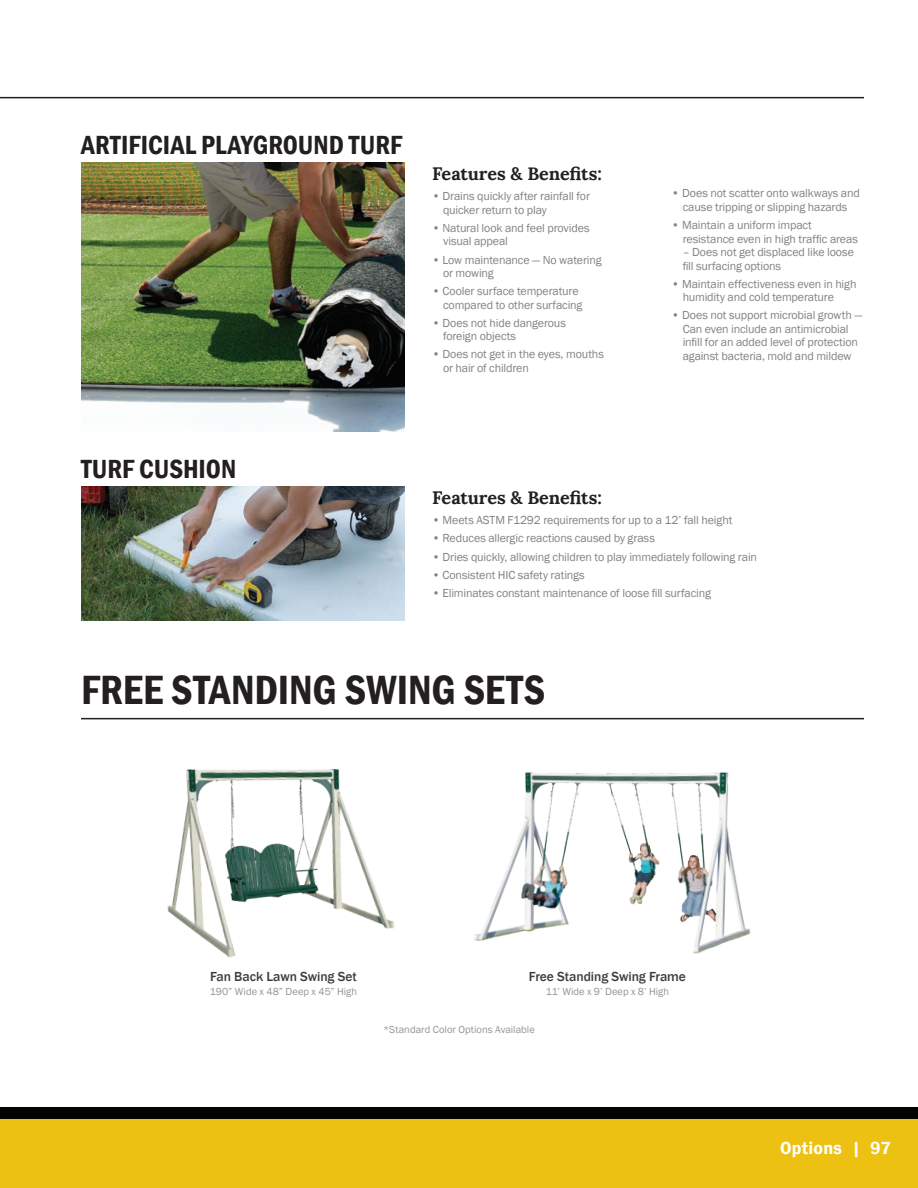
<style>
.page{position:relative;width:918px;height:1188px;background:#fff}
.page>*{position:absolute;margin:0;border:0;box-sizing:border-box;transform-origin:0 0}
.t1{font:600 condensed 42px "Franklin Gothic";letter-spacing:-.005em;color:#231f20}
.t2{font:600 condensed 27px "Franklin Gothic";color:#231f20}
.t3{font:700 18px "Lora";letter-spacing:-.005em;color:#231f20}
.t4{font:600 18px "Franklin Gothic";letter-spacing:.015em;color:#fff}
.t5{font:500 13.5px "Franklin Gothic";letter-spacing:-.005em;color:#3e3e3f}
.t6{font:12px/13.5px "Franklin Gothic";letter-spacing:-.01em;color:#808285}
.t7{font:10.5px "Franklin Gothic";letter-spacing:.005em;color:#939598}
</style>
<div class="page">
<div style="left:0;top:1107px;width:918px;height:81px;background:#ecc111"></div>
<div style="left:0;top:1107px;width:918px;height:11px;background:#040503"></div>
<hr style="left:0;top:97px;width:864px;height:1px;background:#231f20">
<img style="left:81px;top:162px;width:324px;height:270px">
<img style="left:81px;top:486px;width:324px;height:135px">
<hr style="left:81px;top:718px;width:783px;height:1px;background:#231f20">
<img style="left:167px;top:769px;width:228px;height:189px">
<img style="left:474px;top:772px;width:277px;height:182px">
<h2 class="t2" style="left:81px;top:127px;width:323px">ARTIFICIAL PLAYGROUND TURF</h2>
<h3 class="t3" style="left:432px;top:158px;width:171px">Features &amp; Benefits:</h3>
<p class="t6" style="left:443px;top:190px;width:148px;text-indent:-11px">• Drains quickly after rainfall for quicker return to play</p>
<p class="t6" style="left:443px;top:221px;width:148px;text-indent:-11px">• Natural look and feel provides visual appeal</p>
<p class="t6" style="left:443px;top:253px;width:160px;text-indent:-11px">• Low maintenance — No watering or mowing</p>
<p class="t6" style="left:443px;top:285px;width:141px;text-indent:-11px">• Cooler surface temperature compared to other surfacing</p>
<p class="t6" style="left:443px;top:316px;width:124px;text-indent:-11px">• Does not hide dangerous foreign objects</p>
<p class="t6" style="left:443px;top:348px;width:162px;text-indent:-11px">• Does not get in the eyes, mouths or hair of children</p>
<p class="t6" style="left:672px;top:187px;width:190px;text-align:center">• Does not scatter onto walkways and cause tripping or slipping hazards</p>
<p class="t6" style="left:683px;top:219px;width:177px;text-indent:-11px">• Maintain a uniform impact resistance even in high traffic areas</p>
<p class="t6" style="left:683px;top:246px;width:173px">– Does not get displaced like loose fill surfacing options</p>
<p class="t6" style="left:683px;top:277px;width:175px;text-indent:-11px">• Maintain effectiveness even in high humidity and cold temperature</p>
<p class="t6" style="left:672px;top:309px;width:192px;text-align:center">• Does not support microbial growth — Can even include an antimicrobial<br>infill for an added level of protection against bacteria, mold and mildew</p>
<h2 class="t2" style="left:81px;top:451px;width:157px">TURF CUSHION</h2>
<h3 class="t3" style="left:432px;top:482px;width:171px">Features &amp; Benefits:</h3>
<p class="t6" style="left:432px;top:514px;width:302px">• Meets ASTM F1292 requirements for up to a 12’ fall height</p>
<p class="t6" style="left:432px;top:532px;width:224px">• Reduces allergic reactions caused by grass</p>
<p class="t6" style="left:432px;top:550px;width:327px">• Dries quickly, allowing children to play immediately following rain</p>
<p class="t6" style="left:432px;top:568px;width:154px">• Consistent HIC safety ratings</p>
<p class="t6" style="left:432px;top:586px;width:281px">• Eliminates constant maintenance of loose fill surfacing</p>
<h1 class="t1" style="left:81px;top:662px;width:466px">FREE STANDING SWING SETS</h1>
<p class="t5" style="left:210px;top:969px;width:148px">Fan Back Lawn Swing Set</p>
<p class="t7" style="left:210px;top:985px;width:149px">190” Wide x 48” Deep x 45” High</p>
<p class="t5" style="left:529px;top:969px;width:159px">Free Standing Swing Frame</p>
<p class="t7" style="left:546px;top:985px;width:125px">11’ Wide x 9’ Deep x 8’ High</p>
<p class="t7" style="left:383px;top:1023px;width:153px">*Standard Color Options Available</p>
<h3 class="t4" style="left:780px;top:1137px;width:112px">Options | 97</h3>
</div>
